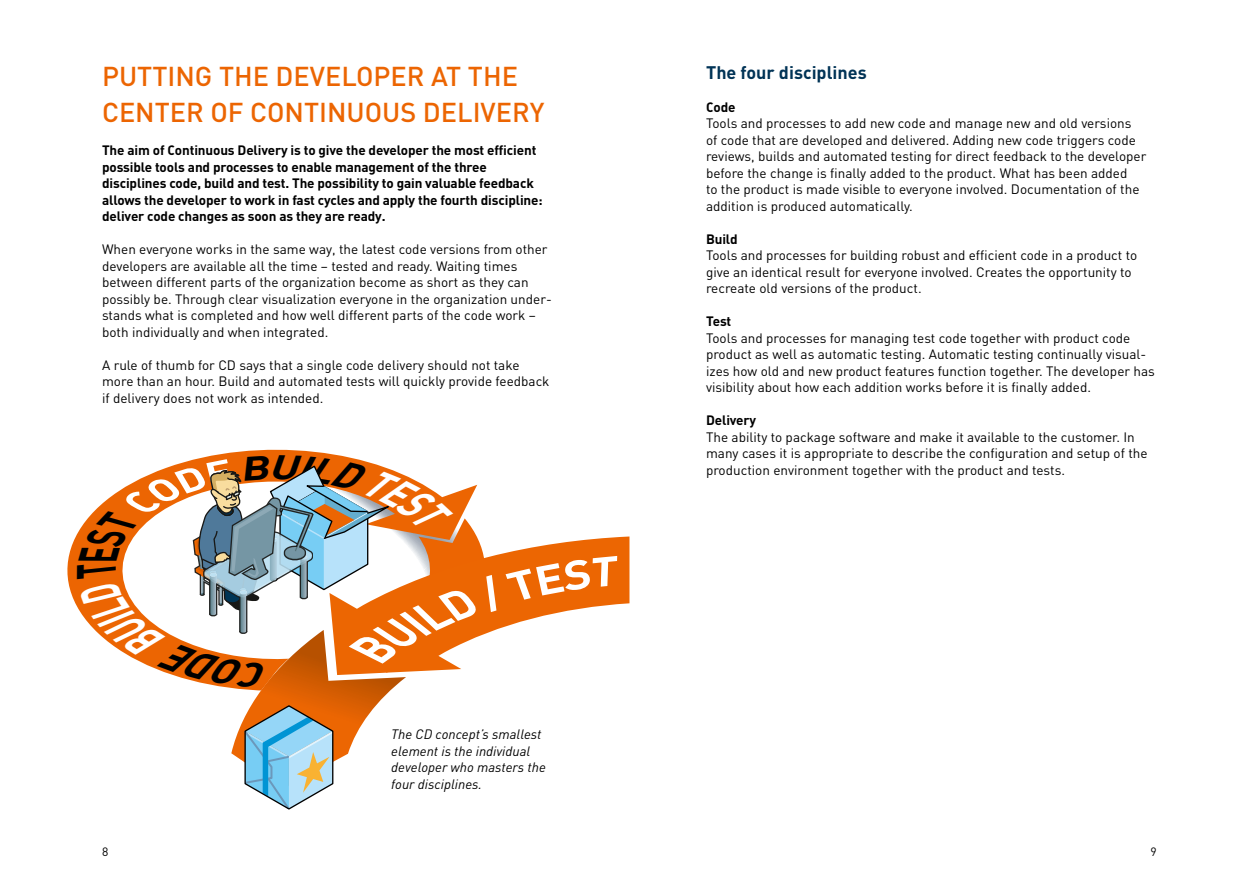
<style>
.page{position:relative;width:1259px;height:893px;background:#fff}
.page>*{position:absolute;margin:0;border:0;box-sizing:border-box;transform-origin:0 0}
.t1{font:500 27px/36px "DIN";color:#ec6502}
.t2{font:700 18px "DIN";color:#003356}
.t3{font:13.5px/16.5px "DIN";color:#000}
.t4{font:700 13.5px/16.5px "DIN";letter-spacing:-.01em;color:#000}
.t5{font:italic 13.5px/16.5px "DIN";color:#000}
.t6{font:12px "DIN";color:#000}
</style>
<div class="page">
<svg style="left:67px;top:449px;width:269px;height:157px"></svg>
<svg style="left:77px;top:455px;width:552px;height:355px"></svg>
<h1 class="t1" style="left:102px;top:57px;width:444px">PUTTING THE DEVELOPER AT THE<br>CENTER OF CONTINUOUS DELIVERY</h1>
<p class="t4" style="left:102px;top:141px;width:442px">The aim of Continuous Delivery is to give the developer the most efficient possible tools and processes to enable management of the three disciplines code, build and test. The possibility to gain valuable feedback allows the developer to work in fast cycles and apply the fourth discipline: deliver code changes as soon as they are ready.</p>
<p class="t3" style="left:102px;top:241px;width:449px">When everyone works in the same way, the latest code versions from other developers are available all the time – tested and ready. Waiting times between different parts of the organization become as short as they can possibly be. Through clear visualization everyone in the organization under&shy;stands what is completed and how well different parts of the code work – both individually and when integrated.</p>
<p class="t3" style="left:102px;top:356px;width:449px">A rule of thumb for CD says that a single code delivery should not take more than an hour. Build and automated tests will quickly provide feedback if delivery does not work as intended.</p>
<p class="t5" style="left:391px;top:726px;width:156px">The CD concept’s smallest element is the individual developer who masters the four disciplines.</p>
<h2 class="t2" style="left:706px;top:60px;width:162px">The four disciplines</h2>
<p class="t4" style="left:706px;top:98px;width:31px">Code</p>
<p class="t3" style="left:706px;top:115px;width:442px">Tools and processes to add new code and manage new and old versions<br>of code that are developed and delivered. Adding new code triggers code reviews, builds and automated testing for direct feedback to the developer before the change is finally added to the product. What has been added<br>to the product is made visible to everyone involved. Documentation of the addition is produced automatically.</p>
<p class="t4" style="left:706px;top:230px;width:33px">Build</p>
<p class="t3" style="left:706px;top:247px;width:433px">Tools and processes for building robust and efficient code in a product to give an identical result for everyone involved. Creates the opportunity to recreate old versions of the product.</p>
<p class="t4" style="left:706px;top:312px;width:27px">Test</p>
<p class="t3" style="left:706px;top:329px;width:450px">Tools and processes for managing test code together with product code product as well as automatic testing. Automatic testing continually visual&shy;izes how old and new product features function together. The developer has visibility about how each addition works before it is finally added.</p>
<p class="t4" style="left:706px;top:411px;width:52px">Delivery</p>
<p class="t3" style="left:706px;top:428px;width:443px">The ability to package software and make it available to the customer. In many cases it is appropriate to describe the configuration and setup of the production environment together with the product and tests.</p>
<p class="t6" style="left:102px;top:844px;width:8px">8</p>
<p class="t6" style="left:1150px;top:844px;width:8px">9</p>
</div>
